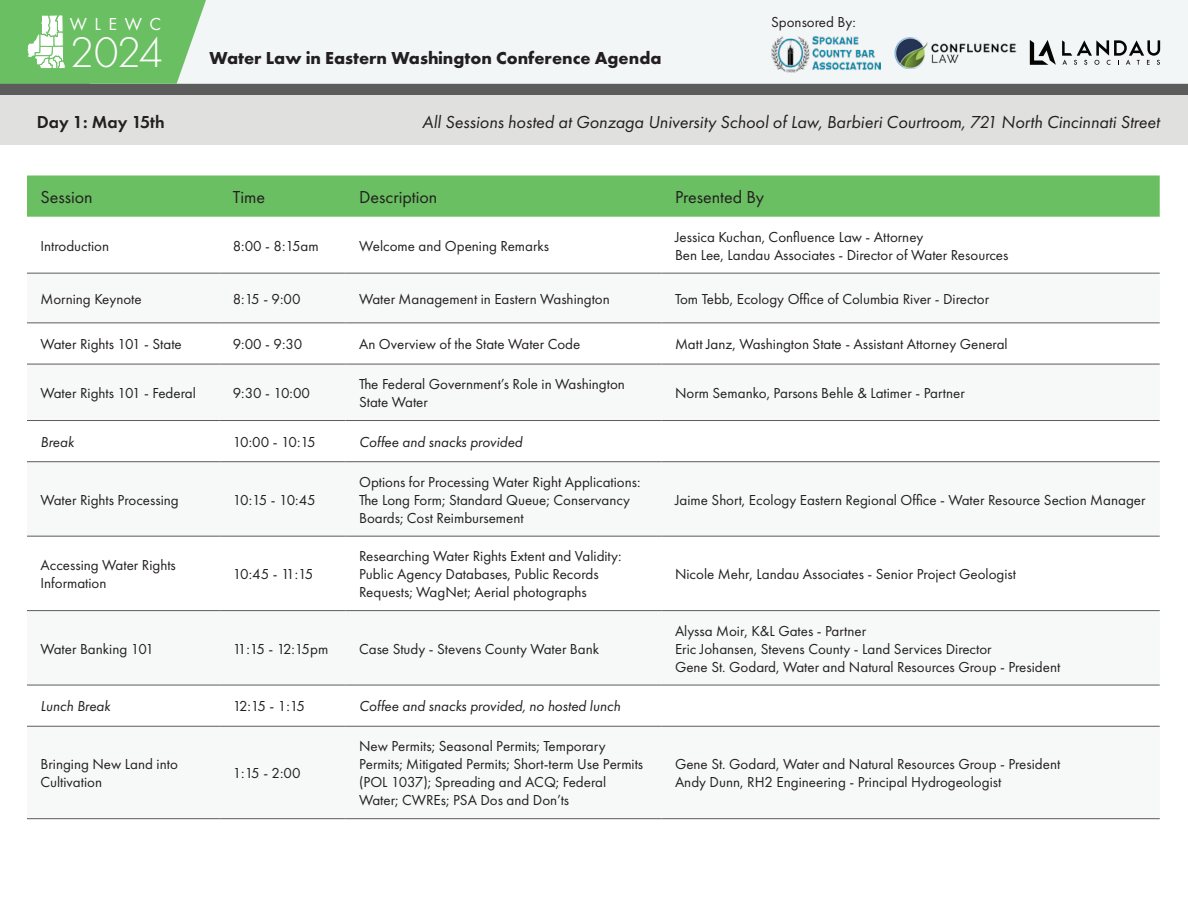
<style>
.page{position:relative;width:1188px;height:918px;background:#fff}
.page>*{position:absolute;margin:0;border:0;box-sizing:border-box;transform-origin:0 0}
.t1{font:300 44.4px "Futura PT";color:#fff}
.t2{font:italic 18px "Futura PT";color:#231f20}
.t3{font:700 18px "Futura PT";color:#231f20}
.t4{font:18px "Futura PT";color:#231f20}
.t5{font:600 18px "Futura PT";color:#231f20}
.t6{font:18px "Futura PT";letter-spacing:.42em;color:#fff}
.t7{font:15px/18px "Futura PT";color:#231f20}
.t8{font:italic 15px "Futura PT";color:#231f20}
.t9{font:15px "Futura PT";letter-spacing:-.125em;color:#231f20}
</style>
<div class="page">
<div style="left:0;top:21px;width:1188px;height:75px;background:#5c5c5c"></div>
<div style="left:206px;top:0;width:982px;height:84px;background:#f3f6f7"></div>
<div style="left:0;top:95px;width:1188px;height:50px;background:#e0e1df"></div>
<div style="left:27px;top:176px;width:1133px;height:41px;background:#69bf61"></div>
<svg style="left:27px;top:322px;width:1133px;height:404px"></svg>
<hr style="left:27px;top:273px;width:192px;height:1px;background:#5c5c5c">
<hr style="left:219px;top:273px;width:127px;height:1px;background:#5c5c5c">
<hr style="left:346px;top:273px;width:316px;height:1px;background:#5c5c5c">
<hr style="left:662px;top:273px;width:498px;height:1px;background:#5c5c5c">
<hr style="left:27px;top:323px;width:192px;height:1px;background:#5c5c5c">
<hr style="left:219px;top:323px;width:127px;height:1px;background:#5c5c5c">
<hr style="left:346px;top:323px;width:316px;height:1px;background:#5c5c5c">
<hr style="left:662px;top:323px;width:498px;height:1px;background:#5c5c5c">
<hr style="left:27px;top:364px;width:192px;height:1px;background:#5c5c5c">
<hr style="left:219px;top:364px;width:127px;height:1px;background:#5c5c5c">
<hr style="left:346px;top:364px;width:316px;height:1px;background:#5c5c5c">
<hr style="left:662px;top:364px;width:498px;height:1px;background:#5c5c5c">
<hr style="left:27px;top:420px;width:192px;height:1px;background:#5c5c5c">
<hr style="left:219px;top:420px;width:127px;height:1px;background:#5c5c5c">
<hr style="left:346px;top:420px;width:316px;height:1px;background:#5c5c5c">
<hr style="left:662px;top:420px;width:498px;height:1px;background:#5c5c5c">
<hr style="left:27px;top:461px;width:192px;height:1px;background:#5c5c5c">
<hr style="left:219px;top:461px;width:127px;height:1px;background:#5c5c5c">
<hr style="left:346px;top:461px;width:316px;height:1px;background:#5c5c5c">
<hr style="left:662px;top:461px;width:498px;height:1px;background:#5c5c5c">
<hr style="left:27px;top:536px;width:192px;height:1px;background:#5c5c5c">
<hr style="left:219px;top:536px;width:127px;height:1px;background:#5c5c5c">
<hr style="left:346px;top:536px;width:316px;height:1px;background:#5c5c5c">
<hr style="left:662px;top:536px;width:498px;height:1px;background:#5c5c5c">
<hr style="left:27px;top:610px;width:192px;height:1px;background:#5c5c5c">
<hr style="left:219px;top:610px;width:127px;height:1px;background:#5c5c5c">
<hr style="left:346px;top:610px;width:316px;height:1px;background:#5c5c5c">
<hr style="left:662px;top:610px;width:498px;height:1px;background:#5c5c5c">
<hr style="left:27px;top:685px;width:192px;height:1px;background:#5c5c5c">
<hr style="left:219px;top:685px;width:127px;height:1px;background:#5c5c5c">
<hr style="left:346px;top:685px;width:316px;height:1px;background:#5c5c5c">
<hr style="left:662px;top:685px;width:498px;height:1px;background:#5c5c5c">
<hr style="left:27px;top:726px;width:192px;height:1px;background:#5c5c5c">
<hr style="left:219px;top:726px;width:127px;height:1px;background:#5c5c5c">
<hr style="left:346px;top:726px;width:316px;height:1px;background:#5c5c5c">
<hr style="left:662px;top:726px;width:498px;height:1px;background:#5c5c5c">
<hr style="left:27px;top:818px;width:192px;height:1px;background:#5c5c5c">
<hr style="left:219px;top:818px;width:127px;height:1px;background:#5c5c5c">
<hr style="left:346px;top:818px;width:316px;height:1px;background:#5c5c5c">
<hr style="left:662px;top:818px;width:498px;height:1px;background:#5c5c5c">
<svg style="left:0;top:0;width:206px;height:84px;background:#7cc675"></svg>
<img style="left:771px;top:34px;width:109px;height:38px">
<svg style="left:1030px;top:40px;width:26px;height:25px"></svg>
<svg style="left:1062px;top:40px;width:98px;height:25px;background:#babcbc"></svg>
<img style="left:892px;top:38px;width:125px;height:30px">
<p class="t6" style="left:70px;top:13px;width:93px">WLEWC</p>
<p class="t7" style="left:771px;top:13px;width:86px">Sponsored By:</p>
<h1 class="t1" style="left:70px;top:27px;width:95px">2024</h1>
<p class="t3" style="left:210px;top:46px;width:454px">Water Law in Eastern Washington Conference Agenda</p>
<p class="t5" style="left:37px;top:110px;width:129px">Day 1: May 15th</p>
<p class="t2" style="left:422px;top:111px;width:739px">All Sessions hosted at Gonzaga University School of Law, Barbieri Courtroom, 721 North Cincinnati Street</p>
<p class="t4" style="left:40px;top:186px;width:54px">Session</p>
<p class="t4" style="left:233px;top:186px;width:34px">Time</p>
<p class="t4" style="left:359px;top:186px;width:80px">Description</p>
<p class="t4" style="left:675px;top:186px;width:91px">Presented By</p>
<p class="t7" style="left:40px;top:237px;width:70px">Introduction</p>
<p class="t7" style="left:233px;top:237px;width:88px">8:00 - 8:15am</p>
<p class="t7" style="left:359px;top:237px;width:192px">Welcome and Opening Remarks</p>
<p class="t7" style="left:675px;top:228px;width:335px">Jessica Kuchan, Confluence Law - Attorney<br>Ben Lee, Landau Associates - Director of Water Resources</p>
<p class="t7" style="left:40px;top:290px;width:103px">Morning Keynote</p>
<p class="t7" style="left:233px;top:290px;width:69px">8:15 - 9:00</p>
<p class="t7" style="left:359px;top:290px;width:252px">Water Management in Eastern Washington</p>
<p class="t7" style="left:675px;top:290px;width:316px">Tom Tebb, Ecology Office of Columbia River - Director</p>
<p class="t7" style="left:40px;top:335px;width:143px">Water Rights 101 - State</p>
<p class="t7" style="left:233px;top:335px;width:71px">9:00 - 9:30</p>
<p class="t7" style="left:359px;top:335px;width:223px">An Overview of the State Water Code</p>
<p class="t7" style="left:675px;top:335px;width:334px">Matt Janz, Washington State - Assistant Attorney General</p>
<p class="t7" style="left:40px;top:384px;width:157px">Water Rights 101 - Federal</p>
<p class="t7" style="left:233px;top:384px;width:79px">9:30 - 10:00</p>
<p class="t7" style="left:359px;top:375px;width:267px">The Federal Government’s Role in Washington<br>State Water</p>
<p class="t7" style="left:675px;top:384px;width:291px">Norm Semanko, Parsons Behle &amp; Latimer - Partner</p>
<p class="t8" style="left:40px;top:433px;width:35px">Break</p>
<p class="t7" style="left:233px;top:433px;width:85px">10:00 - 10:15</p>
<p class="t8" style="left:359px;top:433px;width:165px">Coffee and snacks provided</p>
<p class="t7" style="left:40px;top:491px;width:140px">Water Rights Processing</p>
<p class="t7" style="left:233px;top:491px;width:85px">10:15 - 10:45</p>
<p class="t7" style="left:40px;top:556px;width:137px">Accessing Water Rights<br>Information</p>
<p class="t7" style="left:233px;top:565px;width:82px">10:45 - 11:15</p>
<p class="t7" style="left:359px;top:473px;width:283px">Options for Processing Water Right Applications:<br>The Long Form; Standard Queue; Conservancy<br>Boards; Cost Reimbursement</p>
<p class="t7" style="left:359px;top:547px;width:264px">Researching Water Rights Extent and Validity:<br>Public Agency Databases, Public Records<br>Requests; WagNet; Aerial photographs</p>
<p class="t7" style="left:40px;top:639px;width:115px">Water Banking 101</p>
<p class="t9" style="left:233px;top:640px;width:97px">11:15 - 12:15pm</p>
<p class="t7" style="left:359px;top:639px;width:242px">Case Study - Stevens County Water Bank</p>
<p class="t8" style="left:40px;top:697px;width:72px">Lunch Break</p>
<p class="t7" style="left:233px;top:697px;width:74px">12:15 - 1:15</p>
<p class="t8" style="left:359px;top:697px;width:263px">Coffee and snacks provided, no hosted lunch</p>
<p class="t7" style="left:40px;top:755px;width:139px">Bringing New Land into<br>Cultivation</p>
<p class="t7" style="left:233px;top:764px;width:69px">1:15 - 2:00</p>
<p class="t7" style="left:359px;top:737px;width:286px">New Permits; Seasonal Permits; Temporary Permits; Mitigated Permits; Short-term Use Permits (POL 1037); Spreading and ACQ; Federal Water; CWREs; PSA Dos and Don’ts</p>
<p class="t7" style="left:675px;top:491px;width:472px">Jaime Short, Ecology Eastern Regional Office - Water Resource Section Manager</p>
<p class="t7" style="left:675px;top:565px;width:343px">Nicole Mehr, Landau Associates - Senior Project Geologist</p>
<p class="t7" style="left:675px;top:621px;width:387px">Alyssa Moir, K&amp;L Gates - Partner<br>Eric Johansen, Stevens County - Land Services Director<br>Gene St. Godard, Water and Natural Resources Group - President</p>
<p class="t7" style="left:675px;top:755px;width:387px">Gene St. Godard, Water and Natural Resources Group - President<br>Andy Dunn, RH2 Engineering - Principal Hydrogeologist</p>
</div>
